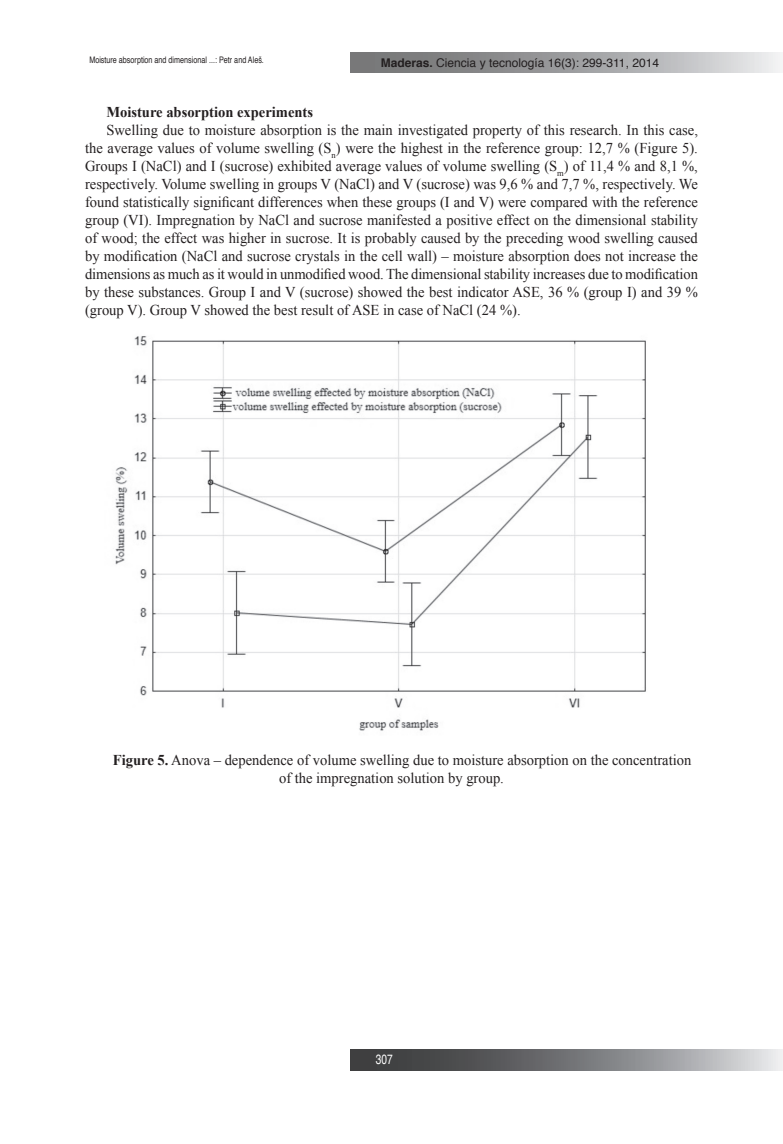
<style>
.page{position:relative;width:783px;height:1144px;background:#fff}
.page>*{position:absolute;margin:0;border:0;box-sizing:border-box;transform-origin:0 0}
.t1{font:15px/18px "Times New Roman";color:#231f20;text-align:justify}
.t2{font:700 15px "Times New Roman";color:#231f20}
.t3{font:13.5px "Helvetica";color:#fff;scale:.75 1}
.t4{font:12px "Helvetica";color:#231f20}
.t5{font:9px "Helvetica";color:#231f20;scale:.8 1}
.s1{font-weight:700}
</style>
<div class="page">
<svg style="left:350px;top:52px;width:432px;height:21px;background:#a3a4a5"></svg>
<svg style="left:350px;top:1050px;width:432px;height:20px;background:#7c7d7f"></svg>
<img style="left:115px;top:336px;width:531px;height:395px">
<p class="t5" style="left:89px;top:53px;width:220px">Moisture absorption and dimensional ...: Petr and Aleš.</p>
<p class="t4" style="left:381px;top:54px;width:279px"><span class="s1">Maderas.</span> Ciencia y tecnología 16(3): 299-311, 2014</p>
<p class="t2" style="left:106px;top:101px;width:208px">Moisture absorption experiments</p>
<p class="t1" style="left:85px;top:120px;width:614px;text-indent:21px">Swelling due to moisture absorption is the main investigated property of this research. In this case, the average values of volume swelling (S<sub>n</sub>) were the highest in the reference group: 12,7 % (Figure 5).<br>Groups I (NaCl) and I (sucrose) exhibited average values of volume swelling (S<sub>m</sub>) of 11,4 % and 8,1 %, respectively. Volume swelling in groups V (NaCl) and V (sucrose) was 9,6 % and 7,7 %, respectively. We found statistically significant differences when these groups (I and V) were compared with the reference group (VI). Impregnation by NaCl and sucrose manifested a positive effect on the dimensional stability of wood; the effect was higher in sucrose. It is probably caused by the preceding wood swelling caused by modification (NaCl and sucrose crystals in the cell wall) – moisture absorption does not increase the dimensions as much as it would in unmodified wood. The dimensional stability increases due to modification by these substances. Group I and V (sucrose) showed the best indicator ASE, 36 % (group I) and 39 % (group V). Group V showed the best result of ASE in case of NaCl (24 %).</p>
<p class="t1" style="left:279px;top:750px;width:414px;text-indent:-166px"><span class="s1">Figure 5.</span> Anova – dependence of volume swelling due to moisture absorption on the concentration of the impregnation solution by group.</p>
<p class="t3" style="left:375px;top:1049px;width:24px">307</p>
</div>
